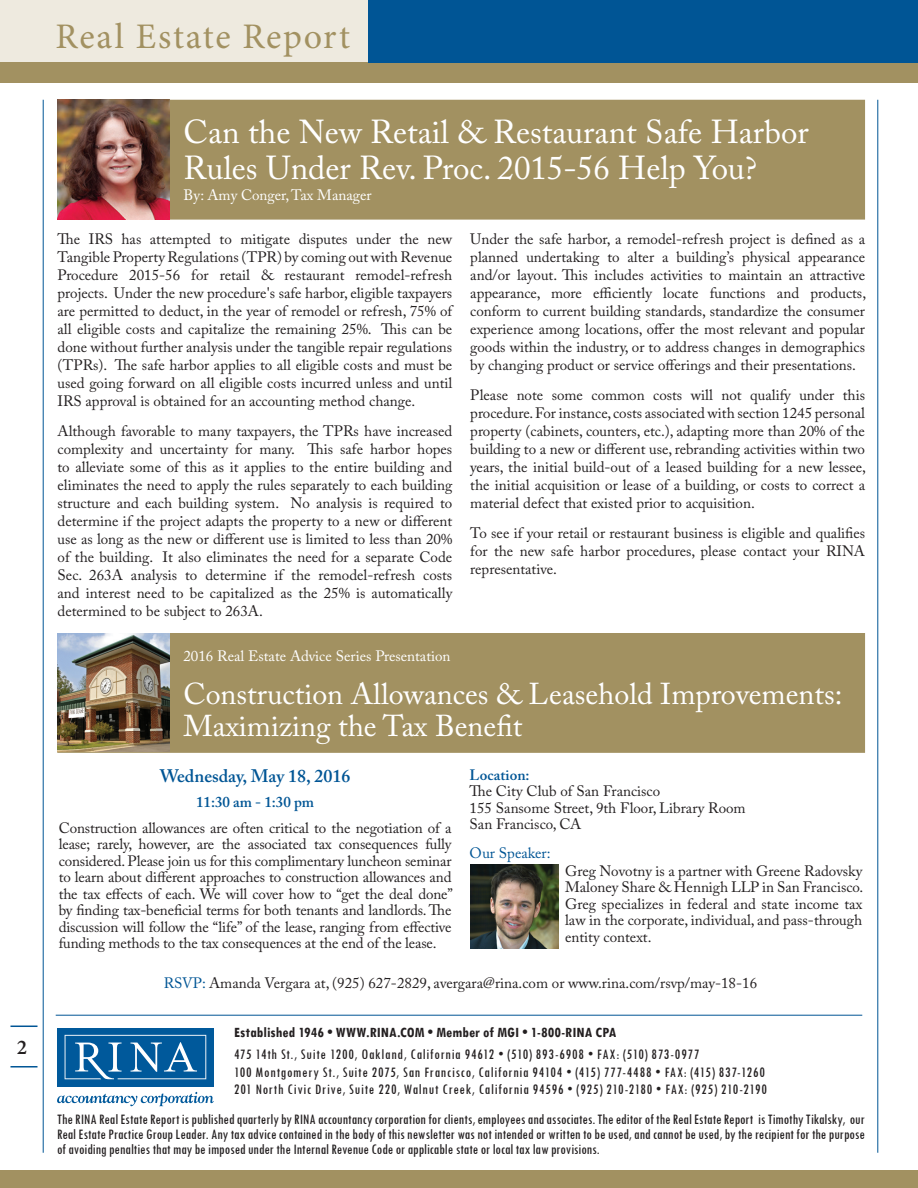
<style>
.page{position:relative;width:918px;height:1188px;background:#fff}
.page>*{position:absolute;margin:0;border:0;box-sizing:border-box;transform-origin:0 0}
.t1{font:36px "Minion Pro";letter-spacing:.045em;color:#a29161}
.Headline{font:33px/36px "Adobe Caslon Pro";color:#fff}
.Headline-2{font:30px/31.5px "Adobe Caslon Pro";color:#fff}
.t2{font:600 21px "Minion Pro";color:#231f20}
.Back_Page{font:600 18px "Adobe Caslon Pro";color:#005595}
.Front_Page{font:15px/18px "Adobe Caslon Pro";color:#231f20;text-align:justify}
.Back_Page-2{font:15px/16.5px "Adobe Caslon Pro";color:#231f20;text-align:justify}
.t3{font:condensed 15px/15px "Tw Cen";letter-spacing:.05em;color:#231f20;text-align:justify}
.Headline-3{font:15px "Adobe Caslon Pro";color:#fff}
.t4{font:700 condensed 15px "Tw Cen";letter-spacing:.01em;color:#231f20}
.Back_Page-3{font:600 15px "Adobe Caslon Pro";color:#005595}
.Back_Page-4{font:15px "Adobe Caslon Pro";color:#005595}
.s1{font-weight:600;color:#005595}
.s2{color:#005595}
</style>
<div class="page">
<hr style="left:56px;top:1015px;width:806px;height:1px;background:#005595">
<div style="left:0;top:0;width:372px;height:81px;background:#eeeadf"></div>
<div style="left:0;top:62px;width:918px;height:21px;background:#a29161"></div>
<div style="left:368px;top:0;width:550px;height:62px;background:#005595"></div>
<hr style="left:877px;top:100px;width:1px;height:1053px;background:#005595">
<svg style="left:10px;top:1026px;width:28px;height:1px"></svg>
<hr style="left:10px;top:1066px;width:28px;height:2px;background:#005595">
<div style="left:0;top:1170px;width:918px;height:18px;background:#a29161"></div>
<hr style="left:43px;top:100px;width:1px;height:1053px;background:#005595">
<div style="left:57px;top:1028px;width:157px;height:59px;background:#00599b"></div>
<svg style="left:65px;top:1035px;width:141px;height:44px"></svg>
<svg style="left:57px;top:1092px;width:157px;height:14px"></svg>
<div style="left:58px;top:100px;width:806px;height:119px;background:#a29161"></div>
<div style="left:57px;top:100px;width:808px;height:120px;border:2px solid #a29161"></div>
<img style="left:57px;top:100px;width:113px;height:120px">
<div style="left:58px;top:634px;width:806px;height:118px;background:#a29161"></div>
<div style="left:57px;top:633px;width:808px;height:120px;border:2px solid #a29161"></div>
<img style="left:57px;top:633px;width:113px;height:118px">
<img style="left:470px;top:864px;width:88px;height:85px">
<p class="t2" style="left:17px;top:1033px;width:12px">2</p>
<p class="t1" style="left:56px;top:13px;width:296px">Real Estate Report</p>
<p class="Headline" style="left:183px;top:114px;width:627px">Can the New Retail &amp; Restaurant Safe Harbor<br>Rules Under Rev. Proc. 2015-56 Help You?</p>
<p class="Headline-3" style="left:183px;top:186px;width:190px">By: Amy Conger, Tax Manager</p>
<p class="Front_Page" style="left:58px;top:230px;width:396px">The IRS has attempted to mitigate disputes under the new Tangible Property Regulations (TPR) by coming out with Revenue Procedure 2015-56 for retail &amp; restaurant remodel-refresh projects. Under the new procedure's safe harbor, eligible taxpayers are permitted to deduct, in the year of remodel or refresh, 75% of all eligible costs and capitalize the remaining 25%. This can be done without further analysis under the tangible repair regulations (TPRs). The safe harbor applies to all eligible costs and must be used going forward on all eligible costs incurred unless and until IRS approval is obtained for an accounting method change.</p>
<p class="Front_Page" style="left:58px;top:422px;width:396px">Although favorable to many taxpayers, the TPRs have increased complexity and uncertainty for many. This safe harbor hopes to alleviate some of this as it applies to the entire building and eliminates the need to apply the rules separately to each building structure and each building system. No analysis is required to determine if the project adapts the property to a new or different use as long as the new or different use is limited to less than 20% of the building. It also eliminates the need for a separate Code Sec. 263A analysis to determine if the remodel-refresh costs and interest need to be capitalized as the 25% is automatically determined to be subject to 263A.</p>
<p class="Front_Page" style="left:470px;top:230px;width:397px">Under the safe harbor, a remodel-refresh project is defined as a planned undertaking to alter a building’s physical appearance and/or layout. This includes activities to maintain an attractive appearance, more efficiently locate functions and products, conform to current building standards, standardize the consumer experience among locations, offer the most relevant and popular goods within the industry, or to address changes in demographics by changing product or service offerings and their presentations.</p>
<p class="Front_Page" style="left:470px;top:386px;width:397px">Please note some common costs will not qualify under this procedure. For instance, costs associated with section 1245 personal property (cabinets, counters, etc.), adapting more than 20% of the building to a new or different use, rebranding activities within two years, the initial build-out of a leased building for a new lessee, the initial acquisition or lease of a building, or costs to correct a material defect that existed prior to acquisition.</p>
<p class="Front_Page" style="left:470px;top:524px;width:396px">To see if your retail or restaurant business is eligible and qualifies for the new safe harbor procedures, please contact your RINA representative.</p>
<p class="Headline-3" style="left:183px;top:647px;width:269px">2016 Real Estate Advice Series Presentation</p>
<p class="Headline-2" style="left:183px;top:678px;width:661px">Construction Allowances &amp; Leasehold Improvements:<br>Maximizing the Tax Benefit</p>
<p class="Back_Page" style="left:160px;top:765px;width:192px">Wednesday, May 18, 2016</p>
<p class="Back_Page-3" style="left:196px;top:793px;width:120px">11:30 am - 1:30 pm</p>
<p class="Back_Page-2" style="left:59px;top:819px;width:396px">Construction allowances are often critical to the negotiation of a lease; rarely, however, are the associated tax consequences fully considered. Please join us for this complimentary luncheon seminar to learn about different approaches to construction allowances and the tax effects of each. We will cover how to “get the deal done” by finding tax-beneficial terms for both tenants and landlords. The discussion will follow the “life” of the lease, ranging from effective funding methods to the tax consequences at the end of the lease.</p>
<p class="Back_Page-2" style="left:470px;top:766px;width:278px;text-align:left"><span class="s1">Location:<br></span>The City Club of San Francisco<br>155 Sansome Street, 9th Floor, Library Room<br>San Francisco, CA</p>
<p class="Back_Page-4" style="left:470px;top:844px;width:83px">Our Speaker:</p>
<p class="Back_Page-2" style="left:565px;top:862px;width:300px">Greg Novotny is a partner with Greene Radovsky Maloney Share &amp; Hennigh LLP in San Francisco.<br>Greg specializes in federal and state income tax law in the corporate, individual, and pass-through entity context.</p>
<p class="Back_Page-2" style="left:164px;top:974px;width:595px"><span class="s2">RSVP:</span> Amanda Vergara at, (925) 627-2829, avergara@rina.com or www.rina.com/rsvp/may-18-16</p>
<p class="t4" style="left:234px;top:1023px;width:384px">Established 1946 • WWW.RINA.COM • Member of MGI • 1-800-RINA CPA</p>
<p class="t3" style="left:234px;top:1047px;width:467px">475 14th St., Suite 1200, Oakland, California 94612 • (510) 893-6908 • FAX: (510) 873-0977</p>
<p class="t3" style="left:234px;top:1065px;width:532px">100 Montgomery St., Suite 2075, San Francisco, California 94104 • (415) 777-4488 • FAX: (415) 837-1260</p>
<p class="t3" style="left:234px;top:1081px;width:534px">201 North Civic Drive, Suite 220, Walnut Creek, California 94596 • (925) 210-2180 • FAX: (925) 210-2190</p>
<p class="t3" style="left:57px;top:1111px;width:809px">The RINA Real Estate Report is published quarterly by RINA accountancy corporation for clients, employees and associates. The editor of the Real Estate Report is Timothy Tikalsky, our Real Estate Practice Group Leader. Any tax advice contained in the body of this newsletter was not intended or written to be used, and cannot be used, by the recipient for the purpose of avoiding penalties that may be imposed under the Internal Revenue Code or applicable state or local tax law provisions.</p>
</div>
